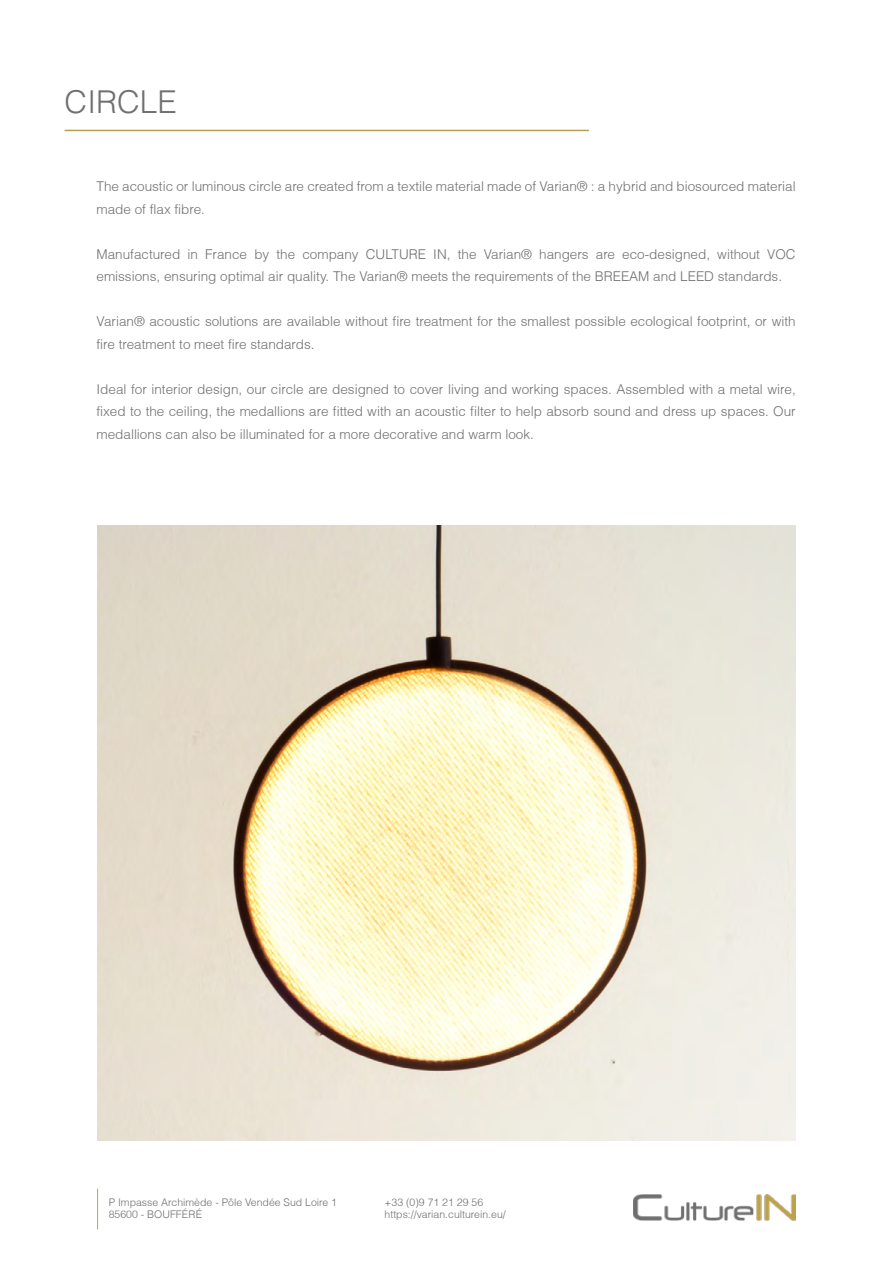
<style>
.page{position:relative;width:893px;height:1263px;background:#fff}
.page>*{position:absolute;margin:0;border:0;box-sizing:border-box;transform-origin:0 0}
.t1{font:300 31.5px "Helvetica";color:#70706f}
.t2{font:300 13.5px/22.5px "Helvetica";color:#706f6f}
.t3{font:300 10.5px/12.6px "Helvetica";color:#706f6f}
</style>
<div class="page">
<img style="left:97px;top:525px;width:698px;height:616px">
<hr style="left:65px;top:130px;width:524px;height:1px;background:#b89e4f">
<hr style="left:97px;top:1188px;width:1px;height:41px;background:#bda150">
<img style="left:633px;top:1195px;width:163px;height:26px">
<h1 class="t1" style="left:65px;top:82px;width:114px">CIRCLE</h1>
<p class="t2" style="left:96px;top:175px;width:701px">The acoustic or luminous circle are created from a textile material made of Varian® : a hybrid and biosourced material made of flax fibre.</p>
<p class="t2" style="left:96px;top:242px;width:701px">Manufactured in France by the company CULTURE IN, the Varian® hangers are eco-designed, without VOC emissions, ensuring optimal air quality. The Varian® meets the requirements of the BREEAM and LEED standards.</p>
<p class="t2" style="left:96px;top:310px;width:701px">Varian® acoustic solutions are available without fire treatment for the smallest possible ecological footprint, or with fire treatment to meet fire standards.</p>
<p class="t2" style="left:96px;top:377px;width:701px;text-align:justify">Ideal for interior design, our circle are designed to cover living and working spaces. Assembled with a metal wire, fixed to the ceiling, the medallions are fitted with an acoustic filter to help absorb sound and dress up spaces. Our medallions can also be illuminated for a more decorative and warm look.</p>
<p class="t3" style="left:109px;top:1195px;width:230px">P Impasse Archimède - Pôle Vendée Sud Loire 1<br>85600 - BOUFFÉRÉ</p>
<p class="t3" style="left:385px;top:1195px;width:123px">+33 (0)9 71 21 29 56 https://varian.culturein.eu/</p>
</div>
